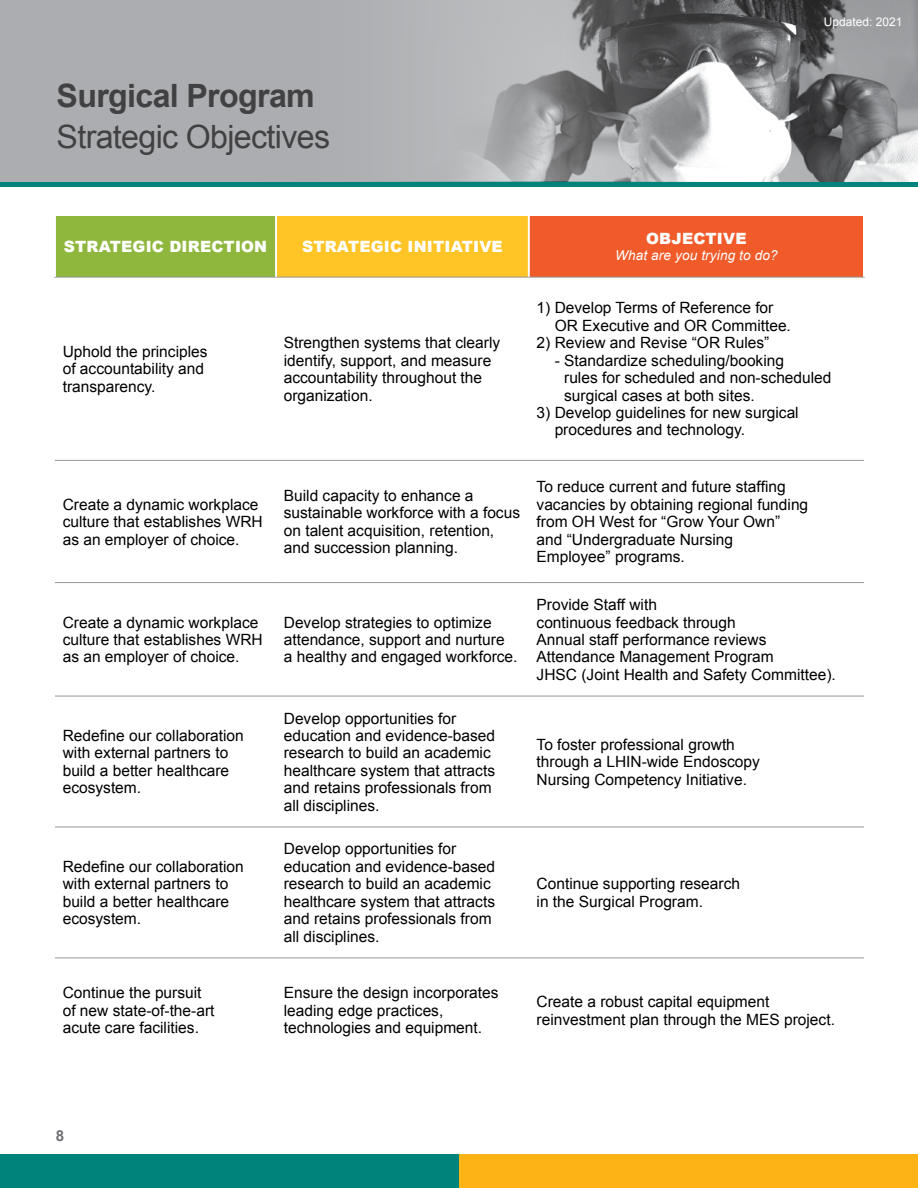
<style>
.page{position:relative;width:918px;height:1188px;background:#fff}
.page>*{position:absolute;margin:0;border:0;box-sizing:border-box;transform-origin:0 0}
.t1{font:32.1px "Arial";letter-spacing:-.02em;color:#414042}
.t2{font:700 32.1px "Arial";letter-spacing:-.02em;color:#414042}
.t3{font:15.45px/17.4px "Arial";color:#000}
.t4{font:900 15.45px "Arial";letter-spacing:.01em;color:#fff}
.t5{font:700 15.15px "Arial";color:#6d6e71}
.t6{font:italic 13.65px "Arial";letter-spacing:.01em;color:#fff}
.t7{font:12px "Arial";color:#fff}
</style>
<div class="page">
<div style="left:0;top:182px;width:918px;height:5px;background:#00837b"></div>
<img style="left:562px;top:0;width:356px;height:182px">
<div style="left:0;top:0;width:562px;height:182px;background:#abadb0"></div>
<div style="left:0;top:1155px;width:459px;height:33px;background:#00837b"></div>
<div style="left:459px;top:1155px;width:459px;height:33px;background:#fcb316"></div>
<div style="left:55px;top:216px;width:221px;height:61px;background:#8fb73e"></div>
<div style="left:276px;top:216px;width:253px;height:61px;background:#ffc425"></div>
<div style="left:529px;top:216px;width:335px;height:61px;background:#f15a29"></div>
<svg style="left:55px;top:459px;width:809px;height:499px"></svg>
<hr style="left:54px;top:277px;width:222px;height:1px;background:#939598">
<hr style="left:276px;top:277px;width:253px;height:1px;background:#939598">
<hr style="left:529px;top:277px;width:336px;height:1px;background:#939598">
<hr style="left:55px;top:460px;width:221px;height:1px;background:#939598">
<hr style="left:276px;top:460px;width:253px;height:1px;background:#939598">
<hr style="left:529px;top:460px;width:335px;height:1px;background:#939598">
<hr style="left:55px;top:582px;width:221px;height:1px;background:#939598">
<hr style="left:276px;top:582px;width:253px;height:1px;background:#939598">
<hr style="left:529px;top:582px;width:335px;height:1px;background:#939598">
<hr style="left:55px;top:696px;width:221px;height:1px;background:#939598">
<hr style="left:276px;top:696px;width:253px;height:1px;background:#939598">
<hr style="left:529px;top:696px;width:335px;height:1px;background:#939598">
<hr style="left:55px;top:827px;width:221px;height:1px;background:#939598">
<hr style="left:276px;top:827px;width:253px;height:1px;background:#939598">
<hr style="left:529px;top:827px;width:335px;height:1px;background:#939598">
<hr style="left:55px;top:958px;width:221px;height:1px;background:#939598">
<hr style="left:276px;top:958px;width:253px;height:1px;background:#939598">
<hr style="left:529px;top:958px;width:335px;height:1px;background:#939598">
<hr style="left:54px;top:216px;width:2px;height:61px;background:#fff">
<hr style="left:275px;top:216px;width:2px;height:61px;background:#fff">
<hr style="left:528px;top:216px;width:2px;height:61px;background:#fff">
<hr style="left:863px;top:216px;width:2px;height:61px;background:#fff">
<h1 class="t2" style="left:57px;top:75px;width:260px">Surgical Program</h1>
<h1 class="t1" style="left:57px;top:116px;width:275px">Strategic Objectives</h1>
<p class="t4" style="left:64px;top:235px;width:205px">STRATEGIC DIRECTION</p>
<p class="t4" style="left:302px;top:235px;width:202px">STRATEGIC INITIATIVE</p>
<p class="t3" style="left:63px;top:343px;width:146px">Uphold the principles of accountability and transparency.</p>
<p class="t3" style="left:284px;top:334px;width:218px">Strengthen systems that clearly identify, support, and measure accountability throughout the organization.</p>
<p class="t7" style="left:824px;top:14px;width:80px">Updated: 2021</p>
<p class="t4" style="left:646px;top:227px;width:102px">OBJECTIVE</p>
<p class="t6" style="left:615px;top:247px;width:164px">What are you trying to do?</p>
<p class="t3" style="left:555px;top:299px;width:238px;text-indent:-18px">1) Develop Terms of Reference for<br>OR Executive and OR Committee.</p>
<p class="t3" style="left:537px;top:334px;width:234px">2) Review and Revise “OR Rules”</p>
<p class="t3" style="left:564px;top:352px;width:269px;text-indent:-9px">- Standardize scheduling/booking<br>rules for scheduled and non-scheduled surgical cases at both sites.</p>
<p class="t3" style="left:555px;top:404px;width:246px;text-indent:-18px">3) Develop guidelines for new surgical procedures and technology.</p>
<p class="t3" style="left:63px;top:496px;width:202px">Create a dynamic workplace culture that establishes WRH as an employer of choice.</p>
<p class="t3" style="left:284px;top:487px;width:238px">Build capacity to enhance a sustainable workforce with a focus on talent acquisition, retention, and succession planning.</p>
<p class="t3" style="left:537px;top:478px;width:273px">To reduce current and future staffing vacancies by obtaining regional funding from OH West for “Grow Your Own” and “Undergraduate Nursing<br>Employee” programs.</p>
<p class="t3" style="left:63px;top:614px;width:202px">Create a dynamic workplace culture that establishes WRH as an employer of choice.</p>
<p class="t3" style="left:284px;top:614px;width:235px">Develop strategies to optimize attendance, support and nurture<br>a healthy and engaged workforce.</p>
<p class="t3" style="left:63px;top:727px;width:183px">Redefine our collaboration with external partners to build a better healthcare ecosystem.</p>
<p class="t3" style="left:63px;top:858px;width:183px">Redefine our collaboration with external partners to build a better healthcare ecosystem.</p>
<p class="t3" style="left:284px;top:710px;width:213px">Develop opportunities for education and evidence-based research to build an academic healthcare system that attracts and retains professionals from all disciplines.</p>
<p class="t3" style="left:284px;top:841px;width:213px">Develop opportunities for education and evidence-based research to build an academic healthcare system that attracts and retains professionals from all disciplines.</p>
<p class="t3" style="left:537px;top:596px;width:301px">Provide Staff with<br>continuous feedback through<br>Annual staff performance reviews<br>Attendance Management Program<br>JHSC (Joint Health and Safety Committee).</p>
<p class="t3" style="left:537px;top:736px;width:225px">To foster professional growth through a LHIN-wide Endoscopy<br>Nursing Competency Initiative.</p>
<p class="t3" style="left:537px;top:875px;width:205px">Continue supporting research in the Surgical Program.</p>
<p class="t3" style="left:63px;top:985px;width:153px">Continue the pursuit of new state-of-the-art acute care facilities.</p>
<p class="t3" style="left:284px;top:985px;width:216px">Ensure the design incorporates leading edge practices, technologies and equipment.</p>
<p class="t3" style="left:537px;top:993px;width:300px">Create a robust capital equipment reinvestment plan through the MES project.</p>
<p class="t5" style="left:56px;top:1126px;width:10px">8</p>
</div>
